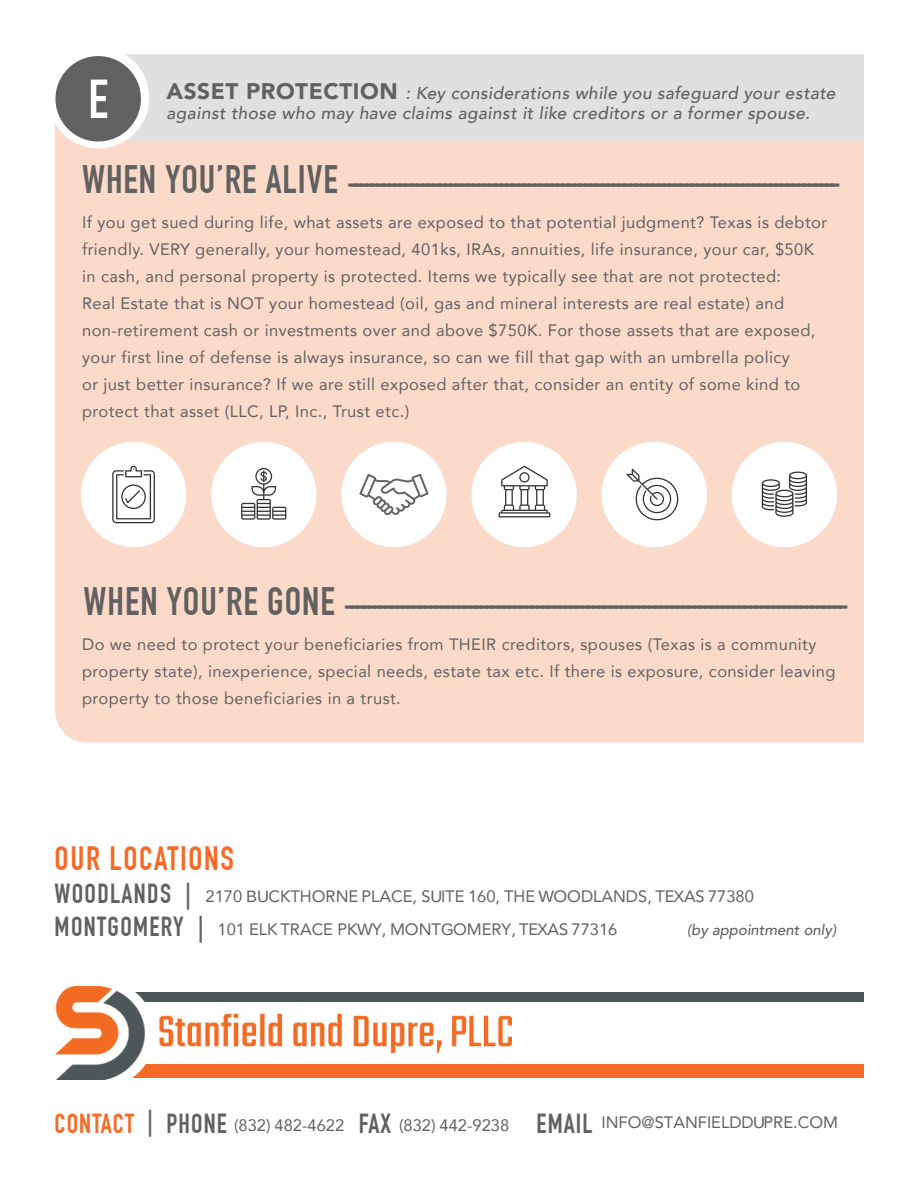
<style>
.page{position:relative;width:918px;height:1188px;background:#fff}
.page>*{position:absolute;margin:0;border:0;box-sizing:border-box;transform-origin:0 0}
.t1{font:700 54px "DIN Condensed";color:#fff}
.t2{font:700 33px "DIN Condensed";letter-spacing:.05em;color:#f56a27}
.t3{font:700 28.95px "DIN Condensed";color:#616161}
.t4{font:700 27px/33px "DIN Condensed";letter-spacing:.05em;color:#616161}
.t5{font:700 27px "DIN Condensed";letter-spacing:.04em;color:#f56a27}
.t6{font:italic 500 17.25px "Avenir";letter-spacing:.025em;color:#616161}
.t7{font:16.5px/27px "Avenir";letter-spacing:.025em;color:#616161}
.t8{font:16.5px "Avenir";color:#616161}
.t9{font:italic 500 15px "Avenir";color:#616161}
.s1{font-weight:900;font-style:normal;font-size:22.5px}
.s2{font-size:38.85px}
.s3{font-family:"Liberation Sans"}
.s4{color:#616161}
.s5{font-family:"DIN Condensed";font-weight:700;font-size:27px}
</style>
<div class="page">
<div style="left:55px;top:141px;width:809px;height:601px;background:#fcdac9"></div>
<div style="left:54px;top:54px;width:810px;height:87px;background:#e0e0e0"></div>
<div style="left:48px;top:47px;width:101px;height:101px;background:#fff;border-radius:50%"></div>
<div style="left:56px;top:56px;width:85px;height:86px;background:#616161;border-radius:50%"></div>
<div style="left:115px;top:993px;width:749px;height:9px;background:#4d5758"></div>
<div style="left:83px;top:1064px;width:781px;height:14px;background:#f56a27"></div>
<img style="left:55px;top:987px;width:457px;height:93px">
<div style="left:602px;top:442px;width:105px;height:105px;background:#fff;border-radius:50%"></div>
<svg style="left:627px;top:469px;width:51px;height:51px"></svg>
<div style="left:732px;top:442px;width:105px;height:105px;background:#fff;border-radius:50%"></div>
<svg style="left:762px;top:472px;width:45px;height:45px"></svg>
<div style="left:471px;top:442px;width:106px;height:105px;background:#fff;border-radius:50%"></div>
<svg style="left:499px;top:466px;width:51px;height:51px"></svg>
<div style="left:81px;top:442px;width:105px;height:105px;background:#fff;border-radius:50%"></div>
<svg style="left:112px;top:466px;width:43px;height:57px"></svg>
<div style="left:211px;top:442px;width:105px;height:105px;background:#fff;border-radius:50%"></div>
<svg style="left:241px;top:468px;width:45px;height:52px"></svg>
<div style="left:341px;top:442px;width:106px;height:105px;background:#fff;border-radius:50%"></div>
<svg style="left:359px;top:474px;width:70px;height:41px"></svg>
<h1 class="t1" style="left:88px;top:77px;width:21px">E</h1>
<p class="t6" style="left:166px;top:86px;width:670px"><span class="s1">ASSET PROTECTION</span> : Key considerations while you safeguard your estate</p>
<p class="t6" style="left:167px;top:106px;width:645px">against those who may have claims against it like creditors or a former spouse.</p>
<h3 class="t3" style="left:82px;top:171px;width:760px"><span class="s2">W H E N Y O U ’ R E A L I V E</span> ---------------------------------------------------------------------------------------</h3>
<p class="t7" style="left:82px;top:208px;width:747px">If you get sued during life, what assets are exposed to that potential judgment? Texas is debtor friendly. VERY generally, your homestead, 401ks, IRAs, annuities, life insurance, your car, $50K in cash, and personal property is protected. Items we typically see that are not protected:<br>Real Estate that is NOT your homestead (oil, gas and mineral interests are real estate) and non-retirement cash or investments over and above $750K. For those assets that are exposed, your first line of defense is always insurance, so can we fill that gap with an umbrella policy<br>or just better insurance? If we are still exposed after that, consider an entity of some kind to protect that asset (LLC, LP, Inc., Trust etc.)</p>
<h3 class="t3" style="left:84px;top:593px;width:767px"><span class="s2">W H E N Y O U ’ R E G O N E</span> -----------------------------------------------------------------------------------------</h3>
<p class="t7" style="left:82px;top:630px;width:755px">Do we need to protect your beneficiaries from THEIR creditors, spouses (Texas is a community property state), inexperience, special needs, estate tax etc. If there is exposure, consider leaving property to those beneficiaries in a trust.</p>
<h2 class="t2" style="left:55px;top:845px;width:181px">OUR LOCATIONS</h2>
<h3 class="t4" style="left:55px;top:880px;width:151px">WOODLANDS |<br>MONTGOMERY |</h3>
<p class="t8" style="left:206px;top:883px;width:550px">2170 <span class="s3">BU</span>CKTHORNE PLACE, S<span class="s3">U</span>ITE 160, THE <span class="s3">W</span>OODLANDS, TE<span class="s3">X</span>AS 77380</p>
<p class="t8" style="left:218px;top:916px;width:401px">101 ELK TRACE PK<span class="s3">W</span>Y, MONT<span class="s3">G</span>OMERY, TE<span class="s3">X</span>AS 77316</p>
<p class="t9" style="left:687px;top:923px;width:151px">(by appointment only)</p>
<h3 class="t5" style="left:55px;top:1113px;width:174px">CONTACT <span class="s4">| PHONE</span></h3>
<p class="t7" style="left:359px;top:1113px;width:498px"><span class="s5">FAX</span> (281) 947-3034 <span class="s5">EMAIL</span> INFO@STANFIELDDuPRE.COM</p>
<p class="t8" style="left:234px;top:1112px;width:112px">(832) 482-4622</p>
<p class="t8" style="left:399px;top:1112px;width:112px">(832) 442-9238</p>
<p class="t8" style="left:602px;top:1109px;width:238px">INFO@STANFIELDD<span class="s3">U</span>PRE.COM</p>
</div>
